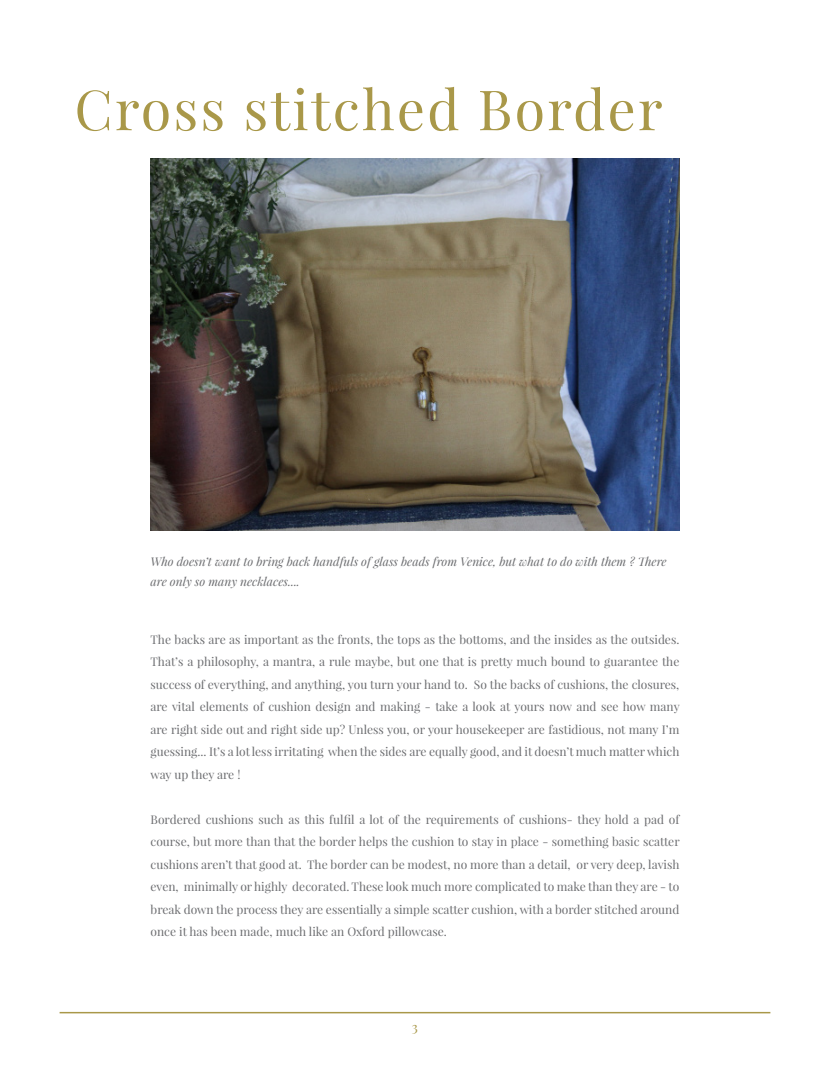
<style>
.page{position:relative;width:830px;height:1085px;background:#fff}
.page>*{position:absolute;margin:0;border:0;box-sizing:border-box;transform-origin:0 0}
.t1{font:55.5px "Playfair Display";letter-spacing:.04em;color:#a99849}
.t2{font:13.5px "Playfair Display";color:#a99849}
.t3{font:12px/22.5px "Playfair Display";color:#6c6d70;text-align:justify}
.t4{font:italic 12px/19.5px "Playfair Display";color:#6c6d70}
</style>
<div class="page">
<img style="left:150px;top:158px;width:529px;height:372px">
<hr style="left:60px;top:1011px;width:710px;height:2px;background:#a99849">
<p class="t1" style="left:74px;top:75px;width:589px">Cross stitched Border</p>
<p class="t4" style="left:150px;top:551px;width:517px">Who doesn’t want to bring back handfuls of glass beads from Venice, but what to do with them ? There are only so many necklaces....</p>
<p class="t3" style="left:150px;top:628px;width:530px">The backs are as important as the fronts, the tops as the bottoms, and the insides as the outsides.<br>That’s a philosophy, a mantra, a rule maybe, but one that is pretty much bound to guarantee the success of everything, and anything, you turn your hand to. So the backs of cushions, the closures, are vital elements of cushion design and making - take a look at yours now and see how many are right side out and right side up? Unless you, or your housekeeper are fastidious, not many I’m guessing... It’s a lot less irritating when the sides are equally good, and it doesn’t much matter which way up they are !</p>
<p class="t3" style="left:150px;top:808px;width:530px">Bordered cushions such as this fulfil a lot of the requirements of cushions- they hold a pad of course, but more than that the border helps the cushion to stay in place - something basic scatter cushions aren’t that good at. The border can be modest, no more than a detail, or very deep, lavish even, minimally or highly decorated. These look much more complicated to make than they are - to break down the process they are essentially a simple scatter cushion, with a border stitched around once it has been made, much like an Oxford pillowcase.</p>
<p class="t2" style="left:412px;top:1017px;width:8px">3</p>
</div>
